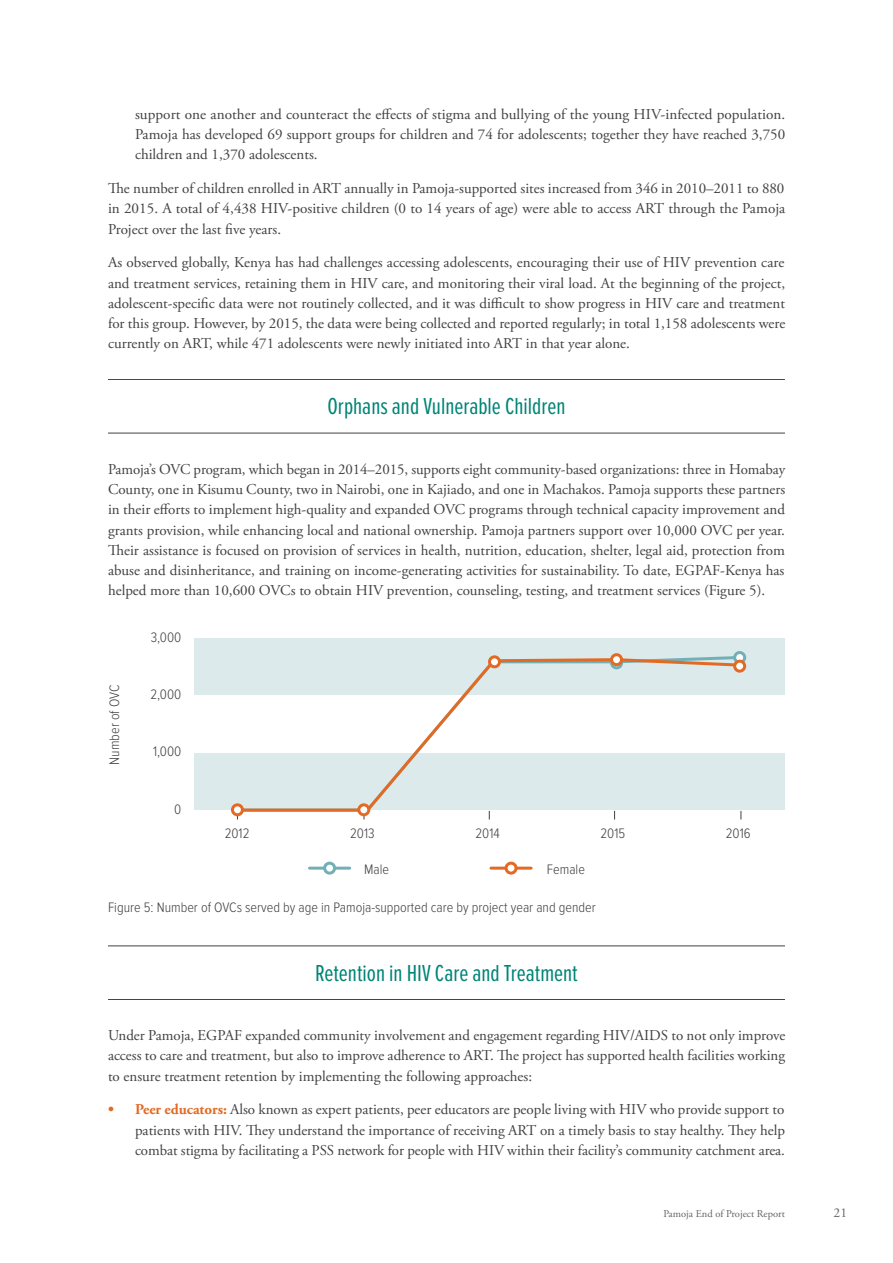
<style>
.page{position:relative;width:893px;height:1263px;background:#fff}
.page>*{position:absolute;margin:0;border:0;box-sizing:border-box;transform-origin:0 0}
.t1{font:24px "Proxima Nova Ex Cn";color:#008576}
.t2{font:15px/20.2px "Adobe Garamond Pro";color:#414042;text-align:justify}
.t3{font:300 14.25px "Proxima Nova Cond";color:#414042}
.t4{font:13.5px "Adobe Garamond Pro";color:#636466}
.t5{font:10.5px "Adobe Garamond Pro";color:#636466}
.s1{font-weight:700;color:#e36a23}
</style>
<div class="page">
<hr style="left:108px;top:379px;width:677px;height:1px;background:#414042">
<hr style="left:108px;top:946px;width:677px;height:1px;background:#414042">
<hr style="left:108px;top:433px;width:677px;height:1px;background:#414042">
<hr style="left:108px;top:999px;width:677px;height:1px;background:#414042">
<hr style="left:309px;top:867px;width:41px;height:3px;background:#73afb7">
<hr style="left:491px;top:867px;width:40px;height:3px;background:#e36a23">
<div style="left:325px;top:863px;width:10px;height:10px;background:#fff;border-radius:50%"></div>
<div style="left:323px;top:862px;width:13px;height:13px;border:3px solid #73afb7;border-radius:50%"></div>
<div style="left:506px;top:863px;width:10px;height:10px;background:#fff;border-radius:50%"></div>
<div style="left:505px;top:862px;width:13px;height:13px;border:3px solid #e36a23;border-radius:50%"></div>
<div style="left:194px;top:638px;width:591px;height:56px;background:#dceaeb"></div>
<div style="left:194px;top:753px;width:591px;height:57px;background:#dceaeb"></div>
<svg style="left:234px;top:657px;width:508px;height:156px"></svg>
<div style="left:232px;top:805px;width:10px;height:10px;background:#fff;border-radius:50%"></div>
<div style="left:231px;top:803px;width:13px;height:13px;border:3px solid #e36a23;border-radius:50%"></div>
<div style="left:359px;top:805px;width:10px;height:10px;background:#fff;border-radius:50%"></div>
<div style="left:357px;top:803px;width:13px;height:13px;border:3px solid #e36a23;border-radius:50%"></div>
<div style="left:489px;top:657px;width:10px;height:10px;background:#fff;border-radius:50%"></div>
<div style="left:488px;top:655px;width:13px;height:13px;border:3px solid #e36a23;border-radius:50%"></div>
<div style="left:610px;top:656px;width:13px;height:13px;border:3px solid #73afb7;border-radius:50%"></div>
<svg style="left:735px;top:652px;width:10px;height:10px"></svg>
<div style="left:733px;top:651px;width:13px;height:13px;border:3px solid #73afb7;border-radius:50%"></div>
<div style="left:612px;top:655px;width:9px;height:10px;background:#fff;border-radius:50%"></div>
<div style="left:610px;top:653px;width:13px;height:13px;border:3px solid #e36a23;border-radius:50%"></div>
<div style="left:735px;top:661px;width:10px;height:10px;background:#fff;border-radius:50%"></div>
<div style="left:733px;top:660px;width:13px;height:13px;border:3px solid #e36a23;border-radius:50%"></div>
<p class="t2" style="left:135px;top:105px;width:652px">support one another and counteract the effects of stigma and bullying of the young HIV-infected population.<br>Pamoja has developed 69 support groups for children and 74 for adolescents; together they have reached 3,750 children and 1,370 adolescents.</p>
<p class="t2" style="left:108px;top:179px;width:679px">The number of children enrolled in ART annually in Pamoja-supported sites increased from 346 in 2010–2011 to 880 in 2015. A total of 4,438 HIV-positive children (0 to 14 years of age) were able to access ART through the Pamoja Project over the last five years.</p>
<p class="t2" style="left:108px;top:253px;width:679px">As observed globally, Kenya has had challenges accessing adolescents, encouraging their use of HIV prevention care and treatment services, retaining them in HIV care, and monitoring their viral load. At the beginning of the project, adolescent-specific data were not routinely collected, and it was difficult to show progress in HIV care and treatment for this group. However, by 2015, the data were being collected and reported regularly; in total 1,158 adolescents were currently on ART, while 471 adolescents were newly initiated into ART in that year alone.</p>
<h1 class="t1" style="left:328px;top:393px;width:239px">Orphans and Vulnerable Children</h1>
<p class="t2" style="left:108px;top:459px;width:679px">Pamoja’s OVC program, which began in 2014–2015, supports eight community-based organizations: three in Homabay County, one in Kisumu County, two in Nairobi, one in Kajiado, and one in Machakos. Pamoja supports these partners in their efforts to implement high-quality and expanded OVC programs through technical capacity improvement and grants provision, while enhancing local and national ownership. Pamoja partners support over 10,000 OVC per year.<br>Their assistance is focused on provision of services in health, nutrition, education, shelter, legal aid, protection from abuse and disinheritance, and training on income-generating activities for sustainability. To date, EGPAF-Kenya has helped more than 10,600 OVCs to obtain HIV prevention, counseling, testing, and treatment services (Figure 5).</p>
<p class="t3" style="left:107px;top:764px;width:81px;rotate:-90deg">Number of OVC</p>
<p class="t3" style="left:151px;top:629px;width:32px">3,000</p>
<p class="t3" style="left:150px;top:686px;width:32px">2,000</p>
<p class="t3" style="left:153px;top:744px;width:30px">1,000</p>
<p class="t3" style="left:174px;top:801px;width:9px">0</p>
<p class="t3" style="left:225px;top:826px;width:26px">2012</p>
<p class="t3" style="left:350px;top:826px;width:26px">2013</p>
<p class="t3" style="left:475px;top:826px;width:26px">2014</p>
<p class="t3" style="left:600px;top:826px;width:26px">2015</p>
<p class="t3" style="left:726px;top:826px;width:26px">2016</p>
<p class="t3" style="left:364px;top:861px;width:27px">Male</p>
<p class="t3" style="left:547px;top:861px;width:40px">Female</p>
<p class="t3" style="left:108px;top:899px;width:489px">Figure 5: Number of OVCs served by age in Pamoja-supported care by project year and gender</p>
<h1 class="t1" style="left:315px;top:959px;width:264px">Retention in HIV Care and Treatment</h1>
<p class="t2" style="left:108px;top:1026px;width:679px">Under Pamoja, EGPAF expanded community involvement and engagement regarding HIV/AIDS to not only improve access to care and treatment, but also to improve adherence to ART. The project has supported health facilities working to ensure treatment retention by implementing the following approaches:</p>
<p class="t2" style="left:135px;top:1100px;width:651px;text-indent:-27px"><span class="s1">• Peer educators:</span> Also known as expert patients, peer educators are people living with HIV who provide support to patients with HIV. They understand the importance of receiving ART on a timely basis to stay healthy. They help combat stigma by facilitating a PSS network for people with HIV within their facility’s community catchment area.</p>
<p class="t5" style="left:663px;top:1207px;width:123px">Pamoja End of Project Report</p>
<p class="t4" style="left:834px;top:1205px;width:15px">21</p>
</div>
